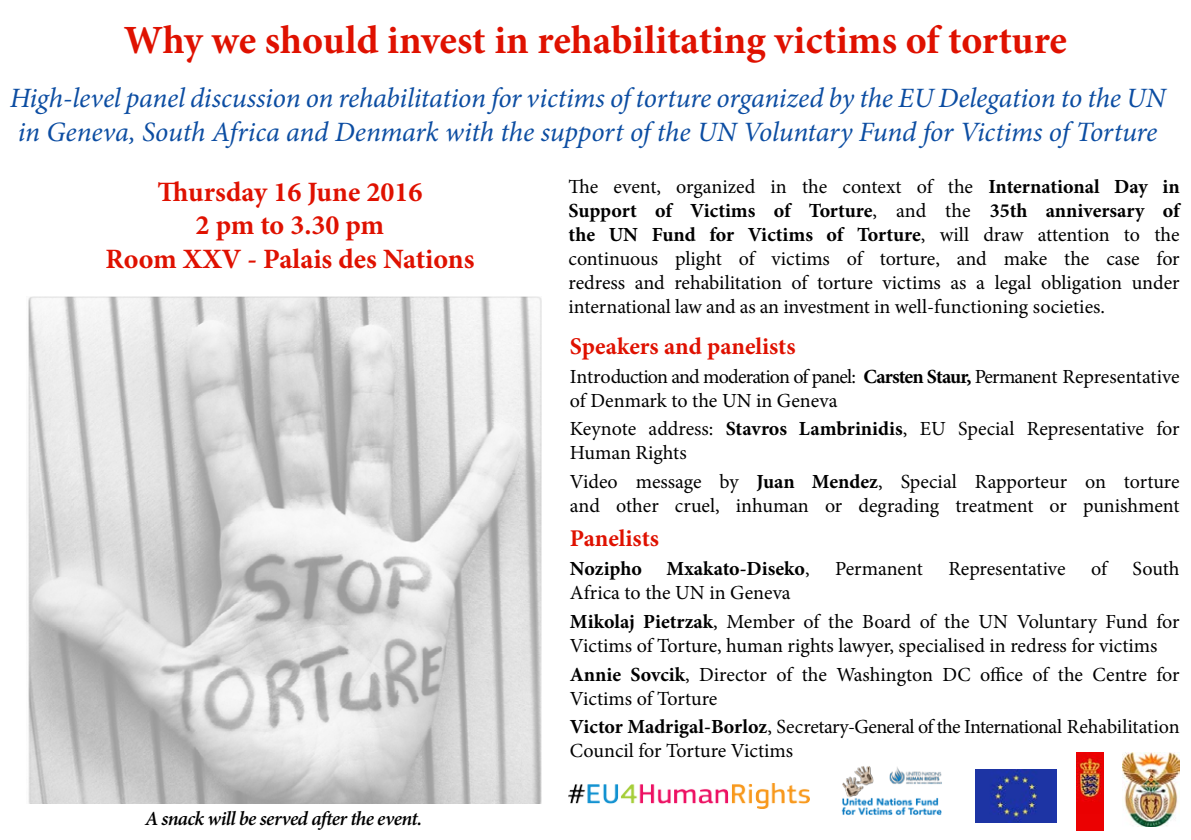
<style>
.page{position:relative;width:1191px;height:840px;background:#fff}
.page>*{position:absolute;margin:0;border:0;box-sizing:border-box;transform-origin:0 0}
.t1{font:700 40px "Minion Pro";letter-spacing:-.005em;color:#df1100}
.t2{font:italic 28px/33.6px "Minion Pro";letter-spacing:-.01em;color:#0c4da2}
.t3{font:700 28px/33.6px "Minion Pro";color:#df1100;text-align:center}
.t4{font:700 24px "Minion Pro";color:#df1100}
.t5{font:20px/24px "Minion Pro";letter-spacing:-.005em;color:#000}
.t6{font:italic 600 20px "Minion Pro";letter-spacing:-.035em;color:#000}
.t7{font:700 20px "Minion Pro";color:#000}
.s1{font-weight:700}
.s2{font-weight:400}
</style>
<div class="page">
<img style="left:28px;top:296px;width:513px;height:506px">
<img style="left:975px;top:769px;width:81px;height:53px">
<img style="left:1123px;top:752px;width:57px;height:74px">
<img style="left:1076px;top:752px;width:27px;height:78px">
<img style="left:841px;top:766px;width:101px;height:49px">
<img style="left:568px;top:783px;width:241px;height:24px">
<h1 class="t1" style="left:124px;top:12px;width:944px">Why we should invest in rehabilitating victims of torture</h1>
<h2 class="t2" style="left:10px;top:81px;width:1157px">High-level panel discussion on rehabilitation for victims of torture organized by the EU Delegation to the UN in Geneva, South Africa and Denmark with the support of the UN Voluntary Fund for Victims of Torture</h2>
<h2 class="t3" style="left:105px;top:174px;width:371px">Thursday 16 June 2016<br>2 pm to 3.30 pm<br>Room XXV - Palais des Nations</h2>
<p class="t5" style="left:568px;top:175px;width:612px;text-align:justify">The event, organized in the context of the <span class="s1">International Day in Support of Victims of Torture</span>, and the <span class="s1">35th anniversary of the UN Fund for Victims of Torture</span>, will draw attention to the continuous plight of victims of torture, and make the case for redress and rehabilitation of torture victims as a legal obligation under international law and as an investment in well-functioning societies.</p>
<p class="t6" style="left:145px;top:803px;width:279px">A snack will be served after the event.</p>
<p class="t4" style="left:570px;top:329px;width:227px">Speakers and panelists</p>
<p class="t5" style="left:570px;top:364px;width:611px">Introduction and moderation of panel: <span class="s1">Carsten Staur,</span> Permanent Representative of Denmark to the UN in Geneva</p>
<p class="t5" style="left:570px;top:417px;width:611px">Keynote address: <span class="s1">Stavros Lambrinidis</span>, EU Special Representative for<br>Human Rights</p>
<p class="t5" style="left:570px;top:469px;width:611px">Video message by <span class="s1">Juan Mendez</span>, Special Rapporteur on torture and other cruel, inhuman or degrading treatment or punishment</p>
<p class="t4" style="left:570px;top:521px;width:91px">Panelists</p>
<p class="t7" style="left:570px;top:554px;width:241px">Nozipho Mxakato-Diseko<span class="s2">,</span></p>
<p class="t5" style="left:835px;top:556px;width:89px">Permanent</p>
<p class="t5" style="left:948px;top:556px;width:119px">Representative</p>
<p class="t5" style="left:1091px;top:556px;width:17px">of</p>
<p class="t5" style="left:1132px;top:556px;width:49px">South</p>
<p class="t5" style="left:570px;top:577px;width:611px;line-height:28.8px">Africa to the UN in Geneva<br><span class="s1">Mikolaj Pietrzak</span>, Member of the Board of the UN Voluntary Fund for</p>
<p class="t5" style="left:570px;top:630px;width:611px;line-height:28.8px">Victims of Torture, human rights lawyer, specialised in redress for victims<br><span class="s1">Annie Sovcik</span>, Director of the Washington DC office of the Centre for</p>
<p class="t5" style="left:570px;top:683px;width:611px;line-height:28.8px">Victims of Torture<br><span class="s1">Victor Madrigal-Borloz</span>, Secretary-General of the International Rehabilitation</p>
<p class="t5" style="left:570px;top:738px;width:225px">Council for Torture Victims</p>
</div>
